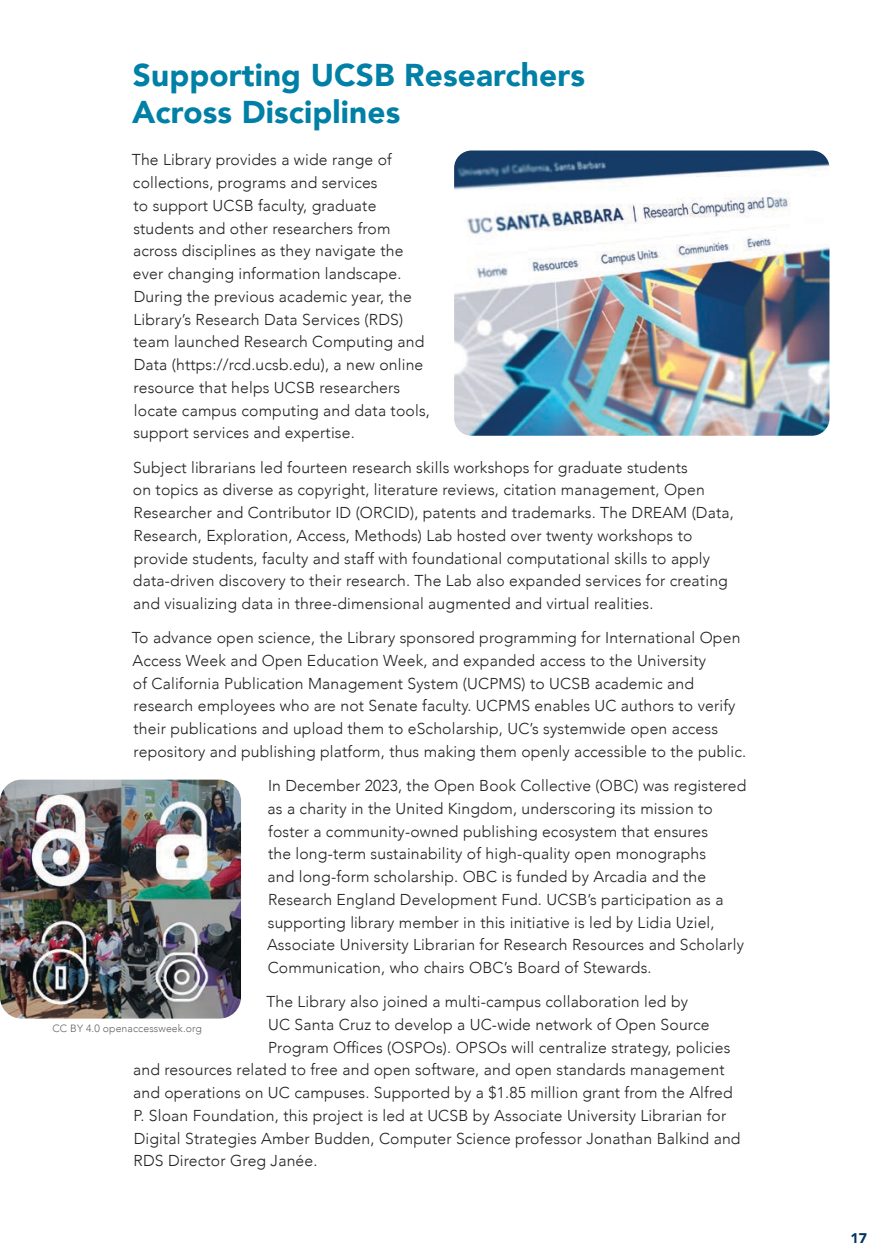
<style>
.page{position:relative;width:882px;height:1260px;background:#fff}
.page>*{position:absolute;margin:0;border:0;box-sizing:border-box;transform-origin:0 0}
.B_Head_18_-_Elmo{font:900 31.5px/36.8px "Avenir";letter-spacing:.005em;color:#0080a6}
.Body_9_13_grid_Bartolo{font:300 15.75px/22.8px "Avenir";letter-spacing:.01em;color:#231f20}
.t1{font:900 14px "Avenir";color:#003560}
.Captions_8_11_5{font:300 10.5px "Avenir";letter-spacing:.01em;color:#636466}
</style>
<div class="page">
<img style="left:454px;top:150px;width:376px;height:286px">
<img style="left:0;top:780px;width:241px;height:239px">
<p class="B_Head_18_-_Elmo" style="left:132px;top:56px;width:454px">Supporting UCSB Researchers<br>Across Disciplines</p>
<p class="Body_9_13_grid_Bartolo" style="left:132px;top:149px;width:300px">The Library provides a wide range of collections, programs and services<br>to support UCSB faculty, graduate students and other researchers from across disciplines as they navigate the ever changing information landscape.<br>During the previous academic year, the Library’s Research Data Services (RDS) team launched Research Computing and Data (https://rcd.ucsb.edu), a new online resource that helps UCSB researchers locate campus computing and data tools, support services and expertise.</p>
<p class="Body_9_13_grid_Bartolo" style="left:133px;top:456px;width:603px">Subject librarians led fourteen research skills workshops for graduate students<br>on topics as diverse as copyright, literature reviews, citation management, Open Researcher and Contributor ID (ORCID), patents and trademarks. The DREAM (Data, Research, Exploration, Access, Methods) Lab hosted over twenty workshops to provide students, faculty and staff with foundational computational skills to apply data-driven discovery to their research. The Lab also expanded services for creating and visualizing data in three-dimensional augmented and virtual realities.</p>
<p class="Body_9_13_grid_Bartolo" style="left:132px;top:626px;width:616px">To advance open science, the Library sponsored programming for International Open Access Week and Open Education Week, and expanded access to the University<br>of California Publication Management System (UCPMS) to UCSB academic and research employees who are not Senate faculty. UCPMS enables UC authors to verify their publications and upload them to eScholarship, UC’s systemwide open access repository and publishing platform, thus making them openly accessible to the public.</p>
<p class="Body_9_13_grid_Bartolo" style="left:267px;top:774px;width:481px">In December 2023, the Open Book Collective (OBC) was registered as a charity in the United Kingdom, underscoring its mission to foster a community-owned publishing ecosystem that ensures<br>the long-term sustainability of high-quality open monographs<br>and long-form scholarship. OBC is funded by Arcadia and the Research England Development Fund. UCSB’s participation as a supporting library member in this initiative is led by Lidia Uziel, Associate University Librarian for Research Resources and Scholarly Communication, who chairs OBC’s Board of Stewards.</p>
<p class="Body_9_13_grid_Bartolo" style="left:266px;top:990px;width:423px">The Library also joined a multi-campus collaboration led by</p>
<p class="Body_9_13_grid_Bartolo" style="left:268px;top:1013px;width:443px">UC Santa Cruz to develop a UC-wide network of Open Source</p>
<p class="Body_9_13_grid_Bartolo" style="left:268px;top:1036px;width:464px">Program Offices (OSPOs). OPSOs will centralize strategy, policies</p>
<p class="Body_9_13_grid_Bartolo" style="left:133px;top:1059px;width:593px">and resources related to free and open software, and open standards management</p>
<p class="Body_9_13_grid_Bartolo" style="left:133px;top:1081px;width:601px">and operations on UC campuses. Supported by a $1.85 million grant from the Alfred</p>
<p class="Body_9_13_grid_Bartolo" style="left:134px;top:1104px;width:594px">P. Sloan Foundation, this project is led at UCSB by Associate University Librarian for</p>
<p class="Body_9_13_grid_Bartolo" style="left:134px;top:1127px;width:608px">Digital Strategies Amber Budden, Computer Science professor Jonathan Balkind and</p>
<p class="Body_9_13_grid_Bartolo" style="left:134px;top:1150px;width:185px">RDS Director Greg Janée.</p>
<p class="Captions_8_11_5" style="left:52px;top:1022px;width:151px">CC BY 4.0 openaccessweek.org</p>
<p class="t1" style="left:850px;top:1226px;width:18px">17</p>
</div>
